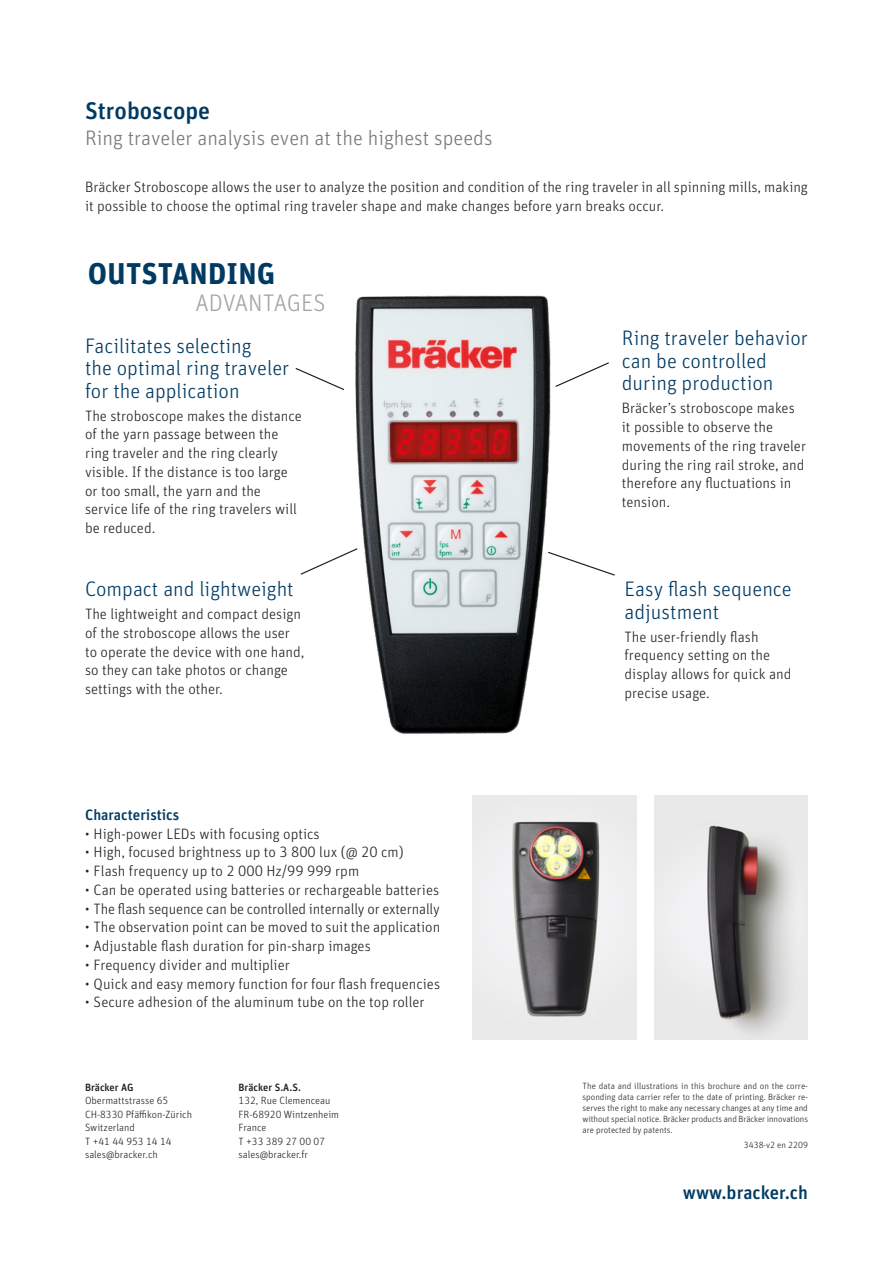
<style>
.page{position:relative;width:893px;height:1263px;background:#fff}
.page>*{position:absolute;margin:0;border:0;box-sizing:border-box;transform-origin:0 0}
.t1{font:700 30px "Unit Pro";letter-spacing:.01em;color:#003a63}
.t2{font:500 24px "Unit Pro";color:#003a63}
.t3{font:300 24px "Unit Pro";color:#a3a4a8}
.t4{font:300 21px/22.5px "Unit Pro";color:#003a63}
.t5{font:300 21px "Unit Pro";color:#76787b}
.t6{font:500 18.75px "Unit Pro";color:#003a63}
.t7{font:300 15px/18.8px "Unit Pro";color:#231f20}
.t8{font:500 15px "Unit Pro";color:#003a63}
.t9{font:300 10.5px/13.5px "Unit Pro";color:#231f20}
.t10{font:500 10.5px "Unit Pro";color:#231f20}
.t11{font:300 9px/10.8px "Unit Pro";letter-spacing:-.005em;color:#231f20;text-align:justify}
</style>
<div class="page">
<img style="left:654px;top:795px;width:154px;height:244px">
<img style="left:472px;top:795px;width:164px;height:244px">
<img style="left:355px;top:295px;width:196px;height:439px">
<svg style="left:295px;top:368px;width:50px;height:22px"></svg>
<svg style="left:555px;top:362px;width:54px;height:25px"></svg>
<svg style="left:547px;top:551px;width:68px;height:26px"></svg>
<svg style="left:300px;top:547px;width:59px;height:29px"></svg>
<h2 class="t2" style="left:85px;top:93px;width:127px">Stroboscope</h2>
<h3 class="t5" style="left:85px;top:123px;width:409px">Ring traveler analysis even at the highest speeds</h3>
<p class="t7" style="left:85px;top:177px;width:724px">Bräcker Stroboscope allows the user to analyze the position and condition of the ring traveler in all spinning mills, making it possible to choose the optimal ring traveler shape and make changes before yarn breaks occur.</p>
<h1 class="t1" style="left:88px;top:249px;width:189px">OUTSTANDING</h1>
<h2 class="t3" style="left:196px;top:287px;width:132px">ADVANTAGES</h2>
<h3 class="t4" style="left:85px;top:333px;width:206px">Facilitates selecting<br>the optimal ring traveler for the application</h3>
<p class="t7" style="left:85px;top:405px;width:218px">The stroboscope makes the distance of the yarn passage between the ring traveler and the ring clearly visible. If the distance is too large or too small, the yarn and the service life of the ring travelers will be reduced.</p>
<h3 class="t4" style="left:85px;top:577px;width:210px">Compact and lightweight</h3>
<p class="t7" style="left:85px;top:604px;width:221px">The lightweight and compact design of the stroboscope allows the user to operate the device with one hand, so they can take photos or change settings with the other.</p>
<p class="t8" style="left:85px;top:803px;width:96px">Characteristics</p>
<p class="t7" style="left:85px;top:823px;width:236px">• High-power LEDs with focusing optics</p>
<p class="t7" style="left:85px;top:842px;width:320px">• High, focused brightness up to 3 800 lux (@ 20 cm)</p>
<p class="t7" style="left:85px;top:861px;width:276px">• Flash frequency up to 2 000 Hz/99 999 rpm</p>
<p class="t7" style="left:85px;top:880px;width:356px">• Can be operated using batteries or rechargeable batteries</p>
<p class="t7" style="left:85px;top:898px;width:356px">• The flash sequence can be controlled internally or externally</p>
<p class="t7" style="left:85px;top:917px;width:357px">• The observation point can be moved to suit the application</p>
<p class="t7" style="left:85px;top:936px;width:287px">• Adjustable flash duration for pin-sharp images</p>
<p class="t7" style="left:85px;top:955px;width:206px">• Frequency divider and multiplier</p>
<p class="t7" style="left:85px;top:973px;width:356px">• Quick and easy memory function for four flash frequencies</p>
<p class="t7" style="left:85px;top:992px;width:341px">• Secure adhesion of the aluminum tube on the top roller</p>
<p class="t10" style="left:85px;top:1079px;width:50px">Bräcker AG</p>
<p class="t9" style="left:85px;top:1093px;width:109px">Obermattstrasse 65<br>CH-8330 Pfäffikon-Zürich<br>Switzerland<br>T +41 44 953 14 14 sales@bracker.ch</p>
<p class="t10" style="left:239px;top:1079px;width:64px">Bräcker S.A.S.</p>
<p class="t9" style="left:239px;top:1093px;width:102px">132, Rue Clemenceau<br>FR-68920 Wintzenheim<br>France<br>T +33 389 27 00 07 sales@bracker.fr</p>
<h3 class="t4" style="left:622px;top:326px;width:188px">Ring traveler behavior can be controlled during production</h3>
<p class="t7" style="left:622px;top:398px;width:186px">Bräcker’s stroboscope makes it possible to observe the movements of the ring traveler during the ring rail stroke, and therefore any fluctuations in tension.</p>
<h3 class="t4" style="left:625px;top:577px;width:169px">Easy flash sequence adjustment</h3>
<p class="t7" style="left:625px;top:626px;width:168px">The user-friendly flash frequency setting on the display allows for quick and precise usage.</p>
<p class="t11" style="left:583px;top:1080px;width:227px">The data and illustrations in this brochure and on the corre&shy;sponding data carrier refer to the date of printing. Bräcker re&shy;serves the right to make any necessary changes at any time and without special notice. Bräcker products and Bräcker innovations are protected by patents.</p>
<p class="t11" style="left:744px;top:1139px;width:66px">3438-v2 en 2209</p>
<p class="t6" style="left:683px;top:1178px;width:127px">www.bracker.ch</p>
</div>
